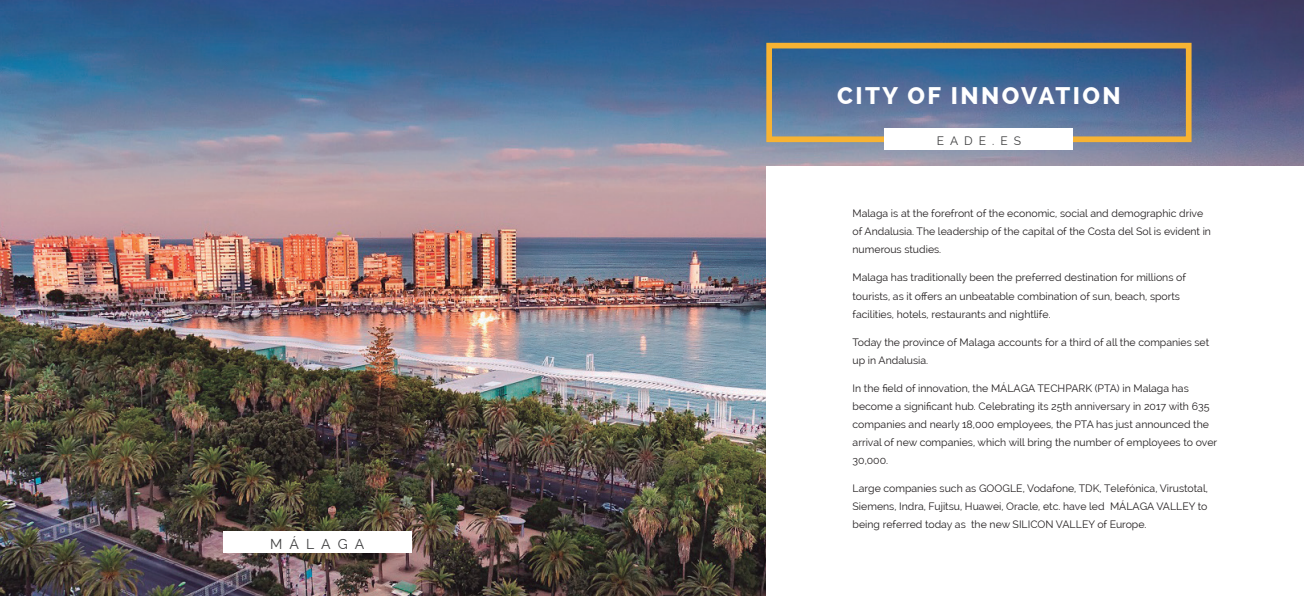
<style>
.page{position:relative;width:1304px;height:596px;background:#fff}
.page>*{position:absolute;margin:0;border:0;box-sizing:border-box;transform-origin:0 0}
.Header_-_Align_Cente{font:800 24px "Raleway";letter-spacing:.1em;color:#fff}
.Subhead_-_Align_Cent{font:14px "Raleway";letter-spacing:.5em;color:#3e3e3f}
.Subhead_-_Align_Cent-2{font:12px "Raleway";letter-spacing:.5em;color:#3e3e3f}
.Body_Text_-_Align_Le{font:10.5px/18px "Raleway";color:#231f20}
</style>
<div class="page">
<img style="left:0;top:0;width:1304px;height:595px">
<div style="left:766px;top:167px;width:538px;height:428px;background:#fff"></div>
<div style="left:223px;top:531px;width:188px;height:21px;background:#fff"></div>
<div style="left:766px;top:43px;width:425px;height:99px;border:6px solid #f7b333"></div>
<div style="left:885px;top:128px;width:188px;height:21px;background:#fff"></div>
<p class="Subhead_-_Align_Cent" style="left:270px;top:535px;width:96px">MÁLAGA</p>
<p class="Header_-_Align_Cente" style="left:837px;top:82px;width:285px">CITY OF INNOVATION</p>
<p class="Subhead_-_Align_Cent-2" style="left:937px;top:133px;width:86px">EADE.ES</p>
<p class="Body_Text_-_Align_Le" style="left:853px;top:204px;width:360px">Malaga is at the forefront of the economic, social and demographic drive of Andalusia. The leadership of the capital of the Costa del Sol is evident in numerous studies.</p>
<p class="Body_Text_-_Align_Le" style="left:853px;top:268px;width:335px">Malaga has traditionally been the preferred destination for millions of tourists, as it offers an unbeatable combination of sun, beach, sports facilities, hotels, restaurants and nightlife.</p>
<p class="Body_Text_-_Align_Le" style="left:853px;top:332px;width:358px">Today the province of Malaga accounts for a third of all the companies set up in Andalusia.</p>
<p class="Body_Text_-_Align_Le" style="left:853px;top:378px;width:366px">In the field of innovation, the MÁLAGA TECHPARK (PTA) in Malaga has become a significant hub. Celebrating its 25th anniversary in 2017 with 635 companies and nearly 18,000 employees, the PTA has just announced the arrival of new companies, which will bring the number of employees to over 30,000.</p>
<p class="Body_Text_-_Align_Le" style="left:853px;top:478px;width:357px;text-align:justify">Large companies such as GOOGLE, Vodafone, TDK, Telefónica, Virustotal, Siemens, Indra, Fujitsu, Huawei, Oracle, etc. have led MÁLAGA VALLEY to being referred today as the new SILICON VALLEY of Europe.</p>
</div>
